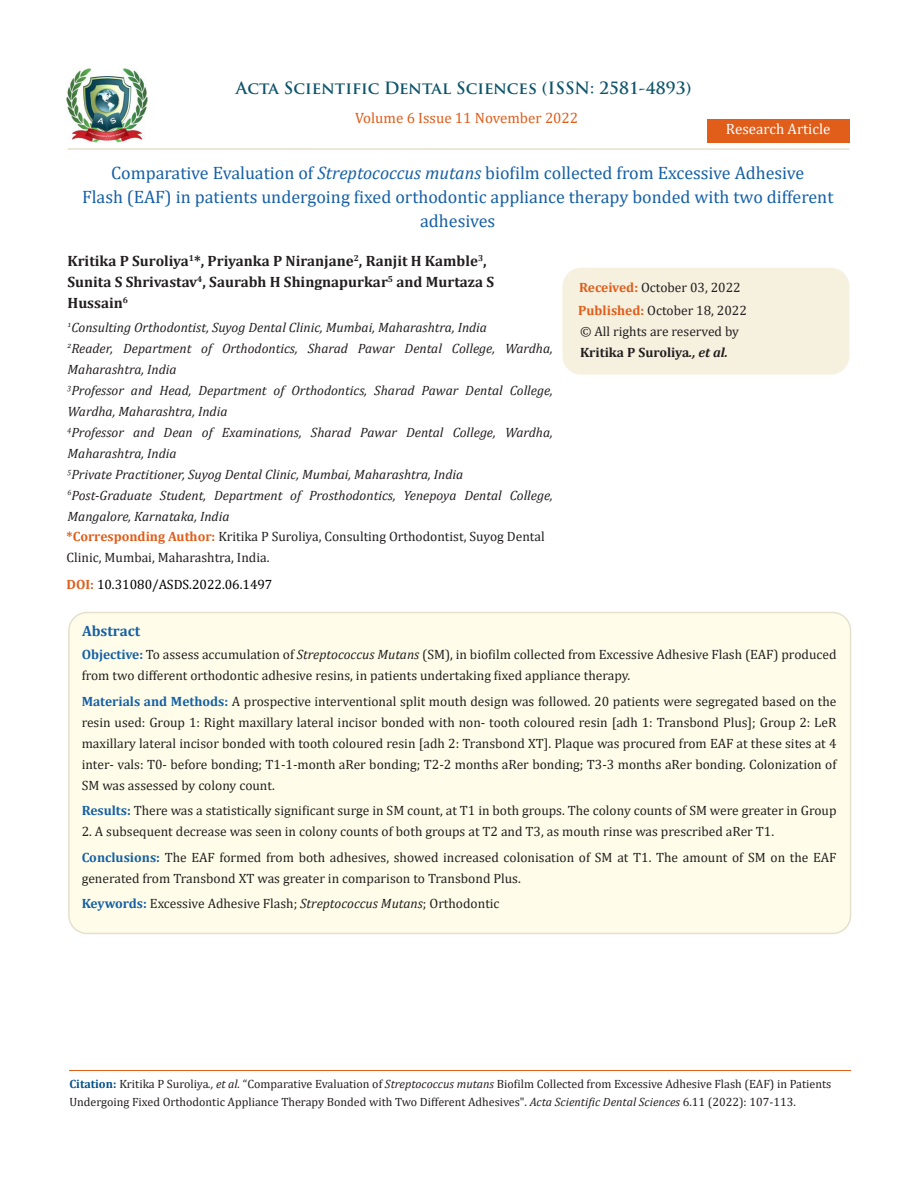
<style>
.page{position:relative;width:917px;height:1188px;background:#fff}
.page>*{position:absolute;margin:0;border:0;box-sizing:border-box;transform-origin:0 0}
.t1{font:18px "Cambria";color:#1560a6}
.t2{font:700 16.5px "Trajan Pro";color:#0e546a}
.t3{font:700 15px/21px "Cambria";color:#231f20}
.t4{font:15px "Cambria";color:#e05d1a}
.t5{font:15px "Cambria";color:#fff}
.t6{font:700 15px "Cambria";color:#1560a6}
.t7{font:13.5px/21px "Cambria";color:#231f20}
.t8{font:italic 13.5px/21px "Cambria";color:#231f20}
.t9{font:13.5px "Cambria";color:#000}
.t10{font:12px/18px "Cambria";color:#231f20}
.s1{font-style:italic}
.s2{font-weight:700;color:#e05d1a}
.s3{font-weight:700}
.s4{font-weight:700;font-style:italic}
.s5{font-weight:700;color:#1560a6}
.s6{font-weight:700;color:#035089}
</style>
<div class="page">
<img style="left:67px;top:68px;width:80px;height:74px">
<div style="left:707px;top:119px;width:142px;height:23px;background:#e05d1a"></div>
<div style="left:563px;top:268px;width:285px;height:106px;background:#f6f0df;border-radius:18px"></div>
<div style="left:562px;top:268px;width:287px;height:107px;border:2px solid #f6f0df;border-radius:18px"></div>
<div style="left:69px;top:613px;width:781px;height:320px;background:#fffde9;border-radius:18px"></div>
<div style="left:68px;top:612px;width:783px;height:322px;border:2px solid #e5dfce;border-radius:18px"></div>
<hr style="left:67px;top:148px;width:782px;height:2px;background:#e5dfce">
<hr style="left:69px;top:1070px;width:782px;height:1px;background:#e05d1a">
<p class="t2" style="left:236px;top:77px;width:457px">Acta Scientific Dental Sciences (ISSN: 2581-4893)</p>
<p class="t4" style="left:355px;top:109px;width:224px">Volume 6 Issue 11 November 2022</p>
<p class="t5" style="left:726px;top:120px;width:106px">Research Article</p>
<p class="t1" style="left:111px;top:162px;width:695px">Comparative Evaluation of <span class="s1">Streptococcus mutans</span> biofilm collected from Excessive Adhesive</p>
<p class="t1" style="left:82px;top:186px;width:753px">Flash (EAF) in patients undergoing fixed orthodontic appliance therapy bonded with two different</p>
<p class="t1" style="left:420px;top:210px;width:77px">adhesives</p>
<p class="t3" style="left:67px;top:250px;width:428px">Kritika P Suroliya<sup>1</sup>*, Priyanka P Niranjane<sup>2</sup>, Ranjit H Kamble<sup>3</sup>,<br>Sunita S Shrivastav<sup>4</sup>, Saurabh H Shingnapurkar<sup>5</sup> and Murtaza S<br>Hussain<sup>6</sup></p>
<p class="t8" style="left:68px;top:316px;width:421px"><sup>1</sup>Consulting Orthodontist, Suyog Dental Clinic, Mumbai, Maharashtra, India</p>
<p class="t8" style="left:68px;top:337px;width:487px"><sup>2</sup>Reader, Department of Orthodontics, Sharad Pawar Dental College, Wardha,<br>Maharashtra, India</p>
<p class="t8" style="left:68px;top:379px;width:487px"><sup>3</sup>Professor and Head, Department of Orthodontics, Sharad Pawar Dental College,<br>Wardha, Maharashtra, India</p>
<p class="t8" style="left:68px;top:421px;width:487px"><sup>4</sup>Professor and Dean of Examinations, Sharad Pawar Dental College, Wardha,<br>Maharashtra, India</p>
<p class="t8" style="left:68px;top:463px;width:397px"><sup>5</sup>Private Practitioner, Suyog Dental Clinic, Mumbai, Maharashtra, India</p>
<p class="t8" style="left:68px;top:484px;width:487px"><sup>6</sup>Post-Graduate Student, Department of Prosthodontics, Yenepoya Dental College,<br>Mangalore, Karnataka, India</p>
<p class="t7" style="left:67px;top:526px;width:479px"><span class="s2">*Corresponding Author:</span> Kritika P Suroliya, Consulting Orthodontist, Suyog Dental<br>Clinic, Mumbai, Maharashtra, India.</p>
<p class="t9" style="left:67px;top:576px;width:207px"><span class="s2">DOI:</span> 10.31080/ASDS.2022.06.1497</p>
<p class="t7" style="left:579px;top:276px;width:163px"><span class="s2">Received:</span> October 03, 2022</p>
<p class="t7" style="left:578px;top:299px;width:170px"><span class="s2">Published:</span> October 18, 2022</p>
<p class="t7" style="left:580px;top:321px;width:160px">© All rights are reserved by<br><span class="s3">Kritika P Suroliya</span><span class="s4">., et al.</span></p>
<p class="t6" style="left:82px;top:620px;width:60px">Abstract</p>
<p class="t7" style="left:82px;top:644px;width:756px"><span class="s5">Objective:</span> To assess accumulation of <span class="s1">Streptococcus Mutans</span> (SM), in biofilm collected from Excessive Adhesive Flash (EAF) produced from two different orthodontic adhesive resins, in patients undertaking fixed appliance therapy.</p>
<p class="t7" style="left:82px;top:691px;width:756px;text-align:justify"><span class="s5">Materials and Methods:</span> A prospective interventional split mouth design was followed. 20 patients were segregated based on the resin used: Group 1: Right maxillary lateral incisor bonded with non- tooth coloured resin [adh 1: Transbond Plus]; Group 2: LeR maxillary lateral incisor bonded with tooth coloured resin [adh 2: Transbond XT]. Plaque was procured from EAF at these sites at 4 inter- vals: T0- before bonding; T1-1-month aRer bonding; T2-2 months aRer bonding; T3-3 months aRer bonding. Colonization of SM was assessed by colony count.</p>
<p class="t7" style="left:82px;top:800px;width:756px"><span class="s5">Results:</span> There was a statistically significant surge in SM count, at T1 in both groups. The colony counts of SM were greater in Group</p>
<p class="t7" style="left:82px;top:821px;width:694px">2. A subsequent decrease was seen in colony counts of both groups at T2 and T3, as mouth rinse was prescribed aRer T1.</p>
<p class="t7" style="left:82px;top:847px;width:756px"><span class="s5">Conclusions:</span> The EAF formed from both adhesives, showed increased colonisation of SM at T1. The amount of SM on the EAF generated from Transbond XT was greater in comparison to Transbond Plus.</p>
<p class="t7" style="left:82px;top:893px;width:419px"><span class="s5">Keywords:</span> Excessive Adhesive Flash; <span class="s1">Streptococcus Mutans</span>; Orthodontic</p>
<p class="t10" style="left:69px;top:1075px;width:763px"><span class="s6">Citation:</span> Kritika P Suroliya<span class="s1">., et al.</span> “Comparative Evaluation of <span class="s1">Streptococcus mutans</span> Biofilm Collected from Excessive Adhesive Flash (EAF) in Patients<br>Undergoing Fixed Orthodontic Appliance Therapy Bonded with Two Different Adhesives". <span class="s1">Acta Scientific Dental Sciences</span> 6.11 (2022): 107-113.</p>
</div>
